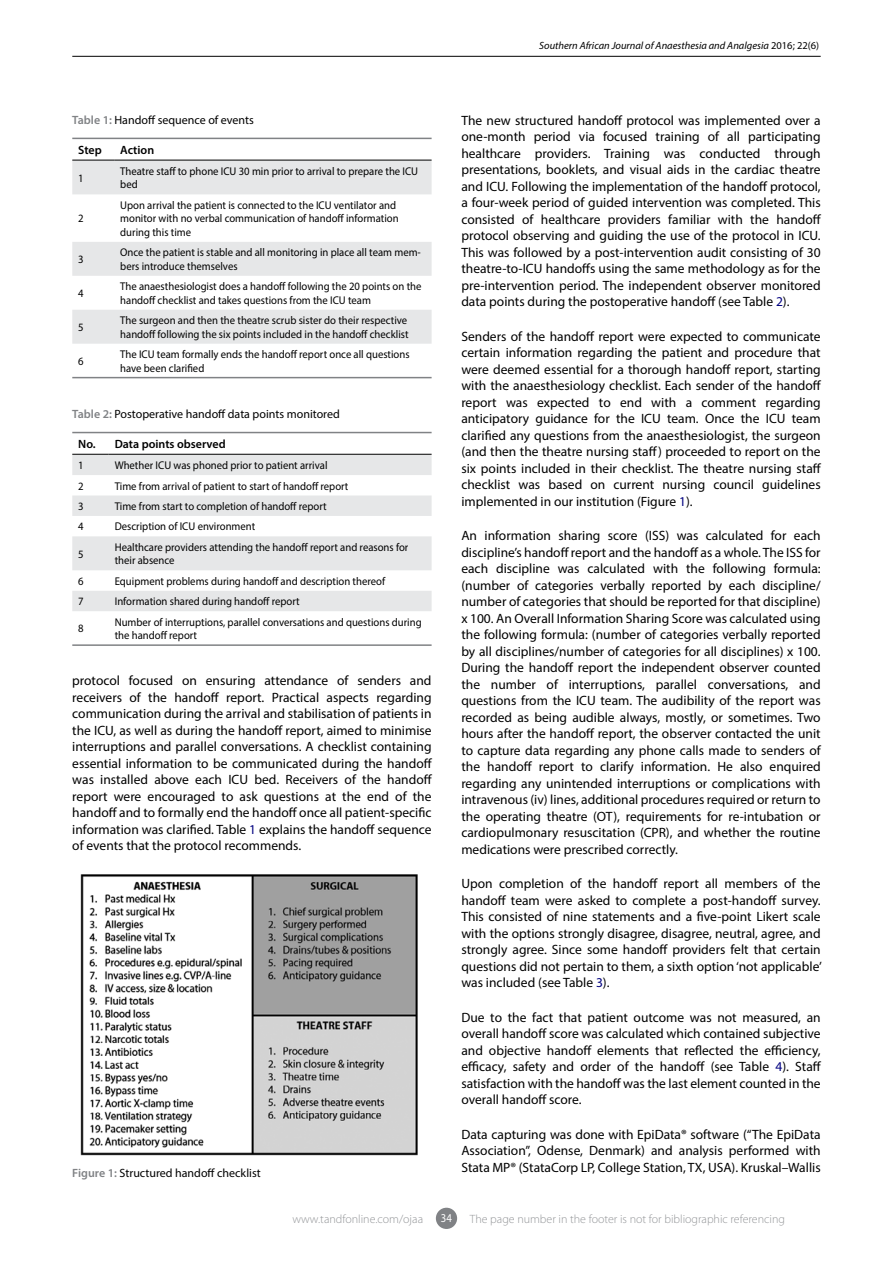
<style>
.page{position:relative;width:893px;height:1263px;background:#fff}
.page>*{position:absolute;margin:0;border:0;box-sizing:border-box;transform-origin:0 0}
.t1{font:13.5px/16.5px "Myriad Pro";color:#000;text-align:justify}
.t2{font:12px "Myriad Pro";color:#000}
.t3{font:300 12px "Myriad Pro";color:#939598}
.t4{font:italic 12px "Myriad Pro";color:#000}
.t5{font:600 12px "Myriad Pro";color:#000}
.t6{font:12px "Myriad Pro";color:#fff;scale:.9 1}
.t7{font:11.25px/13.5px "Myriad Pro";color:#000;scale:.95 1}
.t8{font:italic 10.5px "Myriad Pro";color:#000}
.s1{font-style:normal}
.s2{font-weight:600;color:#808285}
.s3{color:#000080}
</style>
<div class="page">
<div style="left:436px;top:1208px;width:21px;height:21px;background:#808285;border-radius:50%"></div>
<hr style="left:72px;top:56px;width:749px;height:1px;background:#000">
<hr style="left:72px;top:138px;width:360px;height:1px;background:#808285">
<svg style="left:72px;top:161px;width:360px;height:183px;fill:#e6e7e8"></svg>
<hr style="left:72px;top:160px;width:42px;height:1px;background:#000">
<hr style="left:114px;top:160px;width:318px;height:1px;background:#000">
<hr style="left:72px;top:377px;width:360px;height:1px;background:#808285">
<hr style="left:72px;top:432px;width:360px;height:1px;background:#808285">
<svg style="left:72px;top:455px;width:360px;height:156px;fill:#e6e7e8"></svg>
<hr style="left:72px;top:454px;width:37px;height:1px;background:#000">
<hr style="left:109px;top:454px;width:323px;height:1px;background:#000">
<hr style="left:72px;top:644px;width:360px;height:2px;background:#808285">
<img style="left:80px;top:874px;width:338px;height:282px">
<p class="t8" style="left:539px;top:39px;width:281px">Southern African Journal of Anaesthesia and Analgesia <span class="s1">2016; 22(6)</span></p>
<p class="t4" style="left:455px;top:39px;width:367px">Southern African Journal of Anaesthesia and Analgesia <span class="s1">2016; 22(6):190–194</span></p>
<p class="t2" style="left:72px;top:112px;width:183px"><span class="s2">Table 1:</span> Handoff sequence of events</p>
<p class="t5" style="left:78px;top:142px;width:25px">Step</p>
<p class="t5" style="left:120px;top:142px;width:35px">Action</p>
<p class="t7" style="left:78px;top:171px;width:7px">1</p>
<p class="t7" style="left:120px;top:164px;width:315px">Theatre staff to phone ICU 30 min prior to arrival to prepare the ICU bed</p>
<p class="t7" style="left:78px;top:212px;width:7px">2</p>
<p class="t7" style="left:120px;top:198px;width:295px">Upon arrival the patient is connected to the ICU ventilator and monitor with no verbal communication of handoff information during this time</p>
<p class="t7" style="left:78px;top:252px;width:7px">3</p>
<p class="t7" style="left:120px;top:246px;width:318px">Once the patient is stable and all monitoring in place all team mem&shy;bers introduce themselves</p>
<p class="t7" style="left:78px;top:286px;width:7px">4</p>
<p class="t7" style="left:120px;top:280px;width:319px">The anaesthesiologist does a handoff following the 20 points on the handoff checklist and takes questions from the ICU team</p>
<p class="t7" style="left:78px;top:320px;width:7px">5</p>
<p class="t7" style="left:120px;top:313px;width:305px">The surgeon and then the theatre scrub sister do their respective handoff following the six points included in the handoff checklist</p>
<p class="t7" style="left:78px;top:354px;width:7px">6</p>
<p class="t7" style="left:120px;top:347px;width:306px">The ICU team formally ends the handoff report once all questions have been clarified</p>
<p class="t2" style="left:72px;top:406px;width:269px"><span class="s2">Table 2:</span> Postoperative handoff data points monitored</p>
<p class="t5" style="left:78px;top:437px;width:149px">No. Data points observed</p>
<p class="t7" style="left:78px;top:458px;width:7px">1</p>
<p class="t7" style="left:115px;top:458px;width:226px">Whether ICU was phoned prior to patient arrival</p>
<p class="t7" style="left:78px;top:479px;width:7px">2</p>
<p class="t7" style="left:115px;top:479px;width:248px">Time from arrival of patient to start of handoff report</p>
<p class="t7" style="left:78px;top:499px;width:7px">3</p>
<p class="t7" style="left:115px;top:499px;width:225px">Time from start to completion of handoff report</p>
<p class="t7" style="left:78px;top:520px;width:7px">4</p>
<p class="t7" style="left:115px;top:520px;width:150px">Description of ICU environment</p>
<p class="t7" style="left:78px;top:547px;width:7px">5</p>
<p class="t7" style="left:115px;top:540px;width:311px">Healthcare providers attending the handoff report and reasons for their absence</p>
<p class="t7" style="left:78px;top:574px;width:7px">6</p>
<p class="t7" style="left:115px;top:574px;width:286px">Equipment problems during handoff and description thereof</p>
<p class="t7" style="left:78px;top:594px;width:7px">7</p>
<p class="t7" style="left:115px;top:594px;width:196px">Information shared during handoff report</p>
<p class="t7" style="left:78px;top:622px;width:7px">8</p>
<p class="t7" style="left:115px;top:615px;width:325px">Number of interruptions, parallel conversations and questions during the handoff report</p>
<p class="t1" style="left:72px;top:672px;width:361px">protocol focused on ensuring attendance of senders and receivers of the handoff report. Practical aspects regarding communication during the arrival and stabilisation of patients in the ICU, as well as during the handoff report, aimed to minimise interruptions and parallel conversations. A checklist containing essential information to be communicated during the handoff was installed above each ICU bed. Receivers of the handoff report were encouraged to ask questions at the end of the handoff and to formally end the handoff once all patient-specific information was clarified. Table <span class="s3">1</span> explains the handoff sequence of events that the protocol recommends.</p>
<p class="t2" style="left:72px;top:1165px;width:190px"><span class="s2">Figure 1:</span> Structured handoff checklist</p>
<p class="t1" style="left:461px;top:112px;width:361px">The new structured handoff protocol was implemented over a one-month period via focused training of all participating healthcare providers. Training was conducted through presentations, booklets, and visual aids in the cardiac theatre and ICU. Following the implementation of the handoff protocol, a four-week period of guided intervention was completed. This consisted of healthcare providers familiar with the handoff protocol observing and guiding the use of the protocol in ICU.<br>This was followed by a post-intervention audit consisting of 30 theatre-to-ICU handoffs using the same methodology as for the pre-intervention period. The independent observer monitored data points during the postoperative handoff (see Table <span class="s3">2</span>).</p>
<p class="t1" style="left:461px;top:328px;width:361px">Senders of the handoff report were expected to communicate certain information regarding the patient and procedure that were deemed essential for a thorough handoff report, starting with the anaesthesiology checklist. Each sender of the handoff report was expected to end with a comment regarding anticipatory guidance for the ICU team. Once the ICU team clarified any questions from the anaesthesiologist, the surgeon (and then the theatre nursing staff) proceeded to report on the six points included in their checklist. The theatre nursing staff checklist was based on current nursing council guidelines implemented in our institution (Figure <span class="s3">1</span>).</p>
<p class="t1" style="left:461px;top:527px;width:361px">An information sharing score (ISS) was calculated for each discipline’s handoff report and the handoff as a whole. The ISS for each discipline was calculated with the following formula: (number of categories verbally reported by each discipline/ number of categories that should be reported for that discipline) x 100. An Overall Information Sharing Score was calculated using the following formula: (number of categories verbally reported by all disciplines/number of categories for all disciplines) x 100.<br>During the handoff report the independent observer counted the number of interruptions, parallel conversations, and questions from the ICU team. The audibility of the report was recorded as being audible always, mostly, or sometimes. Two hours after the handoff report, the observer contacted the unit to capture data regarding any phone calls made to senders of the handoff report to clarify information. He also enquired regarding any unintended interruptions or complications with intravenous (iv) lines, additional procedures required or return to the operating theatre (OT), requirements for re-intubation or cardiopulmonary resuscitation (CPR), and whether the routine medications were prescribed correctly.</p>
<p class="t1" style="left:461px;top:875px;width:362px">Upon completion of the handoff report all members of the handoff team were asked to complete a post-handoff survey.<br>This consisted of nine statements and a five-point Likert scale with the options strongly disagree, disagree, neutral, agree, and strongly agree. Since some handoff providers felt that certain questions did not pertain to them, a sixth option ‘not applicable’ was included (see Table <span class="s3">3</span>).</p>
<p class="t1" style="left:461px;top:1009px;width:361px">Due to the fact that patient outcome was not measured, an overall handoff score was calculated which contained subjective and objective handoff elements that reflected the efficiency, efficacy, safety and order of the handoff (see Table <span class="s3">4</span>). Staff satisfaction with the handoff was the last element counted in the overall handoff score.</p>
<p class="t1" style="left:461px;top:1126px;width:361px">Data capturing was done with EpiData® software (“The EpiData Association”, Odense, Denmark) and analysis performed with Stata MP® (StataCorp LP, College Station, TX, USA). Kruskal–Wallis</p>
<p class="t3" style="left:292px;top:1212px;width:132px">www.tandfonline.com/ojaa</p>
<p class="t6" style="left:441px;top:1211px;width:14px">34</p>
<p class="t3" style="left:470px;top:1212px;width:317px">The page number in the footer is not for bibliographic referencing</p>
</div>
